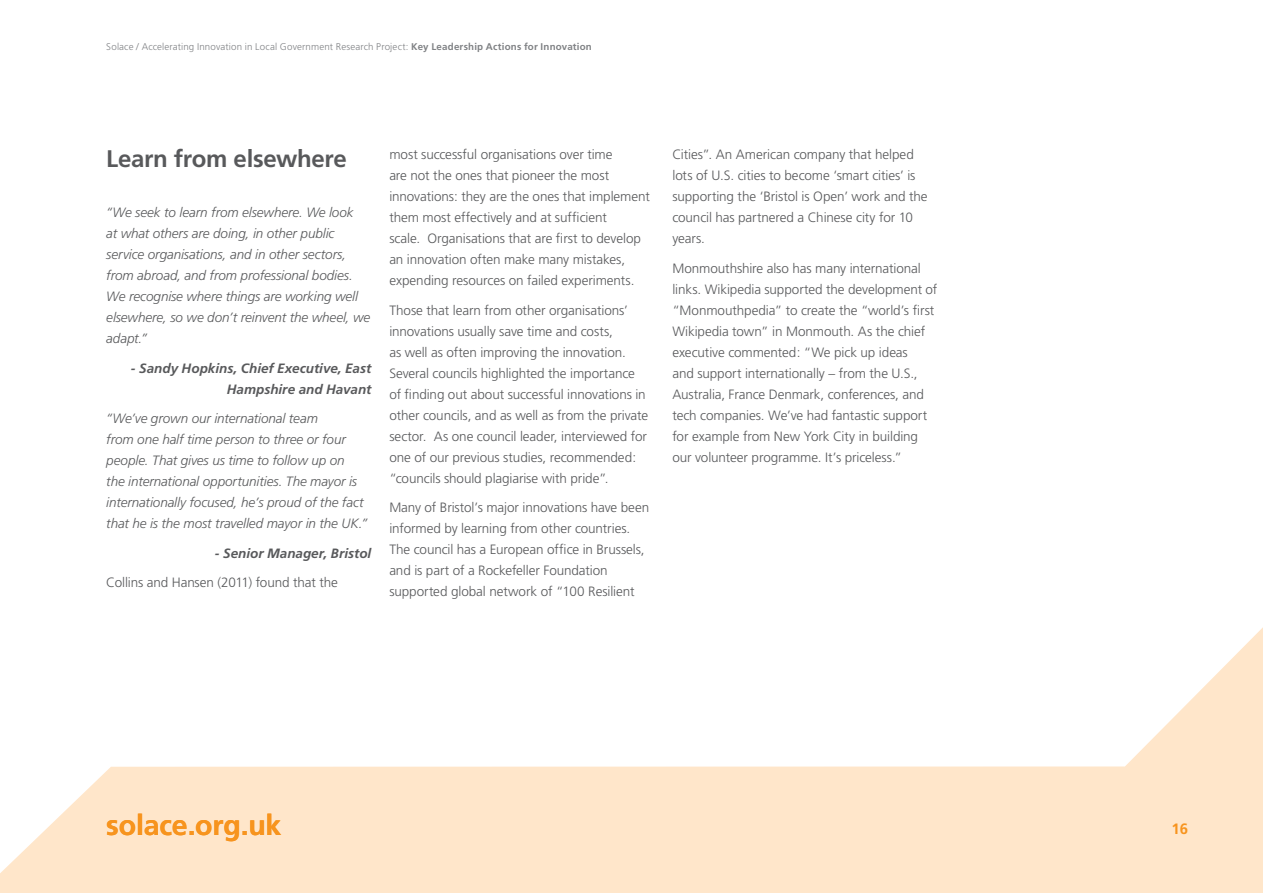
<style>
.page{position:relative;width:1263px;height:893px;background:#fff}
.page>*{position:absolute;margin:0;border:0;box-sizing:border-box;transform-origin:0 0}
.t1{font:700 28.5px "Frutiger";letter-spacing:-.005em;color:#f7941e}
.t2{font:700 24px "Frutiger";letter-spacing:-.015em;color:#58595b}
.t3{font:700 15px "Frutiger";color:#f7941e}
.t4{font:300 13.5px/21px "Frutiger";letter-spacing:-.005em;color:#58595b}
.t5{font:italic 300 13.5px/21px "Frutiger";letter-spacing:-.01em;color:#58595b}
.t6{font:italic 700 13.5px/21px "Frutiger";color:#58595b;text-align:right}
.t7{font:300 9.75px "Frutiger";letter-spacing:.015em;color:#808285}
.s1{font-weight:700}
</style>
<div class="page">
<svg style="left:0;top:627px;width:1263px;height:266px"></svg>
<p class="t7" style="left:106px;top:41px;width:487px">Solace / Accelerating Innovation in Local Government Research Project: <span class="s1">Key Leadership Actions for Innovation</span></p>
<h2 class="t2" style="left:106px;top:144px;width:242px">Learn from elsewhere</h2>
<p class="t5" style="left:106px;top:202px;width:265px">“We seek to learn from elsewhere. We look<br>at what others are doing, in other public service organisations, and in other sectors, from abroad, and from professional bodies.<br>We recognise where things are working well elsewhere, so we don’t reinvent the wheel, we adapt.”</p>
<p class="t6" style="left:130px;top:358px;width:242px">- Sandy Hopkins, Chief Executive, East<br>Hampshire and Havant</p>
<p class="t5" style="left:106px;top:408px;width:263px">“We’ve grown our international team<br>from one half time person to three or four people. That gives us time to follow up on<br>the international opportunities. The mayor is internationally focused, he’s proud of the fact that he is the most travelled mayor in the UK.”</p>
<p class="t6" style="left:214px;top:543px;width:158px">- Senior Manager, Bristol</p>
<p class="t4" style="left:106px;top:572px;width:233px">Collins and Hansen (2011) found that the</p>
<p class="t4" style="left:389px;top:144px;width:262px">most successful organisations over time<br>are not the ones that pioneer the most innovations: they are the ones that implement them most effectively and at sufficient<br>scale. Organisations that are first to develop an innovation often make many mistakes, expending resources on failed experiments.</p>
<p class="t4" style="left:389px;top:300px;width:260px">Those that learn from other organisations’ innovations usually save time and costs,<br>as well as often improving the innovation.<br>Several councils highlighted the importance of finding out about successful innovations in other councils, and as well as from the private sector. As one council leader, interviewed for one of our previous studies, recommended: “councils should plagiarise with pride”.</p>
<p class="t4" style="left:389px;top:497px;width:261px">Many of Bristol’s major innovations have been informed by learning from other countries.<br>The council has a European office in Brussels, and is part of a Rockefeller Foundation supported global network of “100 Resilient</p>
<p class="t4" style="left:672px;top:144px;width:257px">Cities”. An American company that helped lots of U.S. cities to become ‘smart cities’ is supporting the ‘Bristol is Open’ work and the council has partnered a Chinese city for 10 years.</p>
<p class="t4" style="left:672px;top:258px;width:266px">Monmouthshire also has many international links. Wikipedia supported the development of “Monmouthpedia” to create the “world’s first Wikipedia town” in Monmouth. As the chief executive commented: “We pick up ideas<br>and support internationally – from the U.S., Australia, France Denmark, conferences, and tech companies. We’ve had fantastic support for example from New York City in building our volunteer programme. It’s priceless.”</p>
<h1 class="t1" style="left:106px;top:808px;width:177px">solace.org.uk</h1>
<p class="t3" style="left:1171px;top:820px;width:18px">16</p>
</div>
